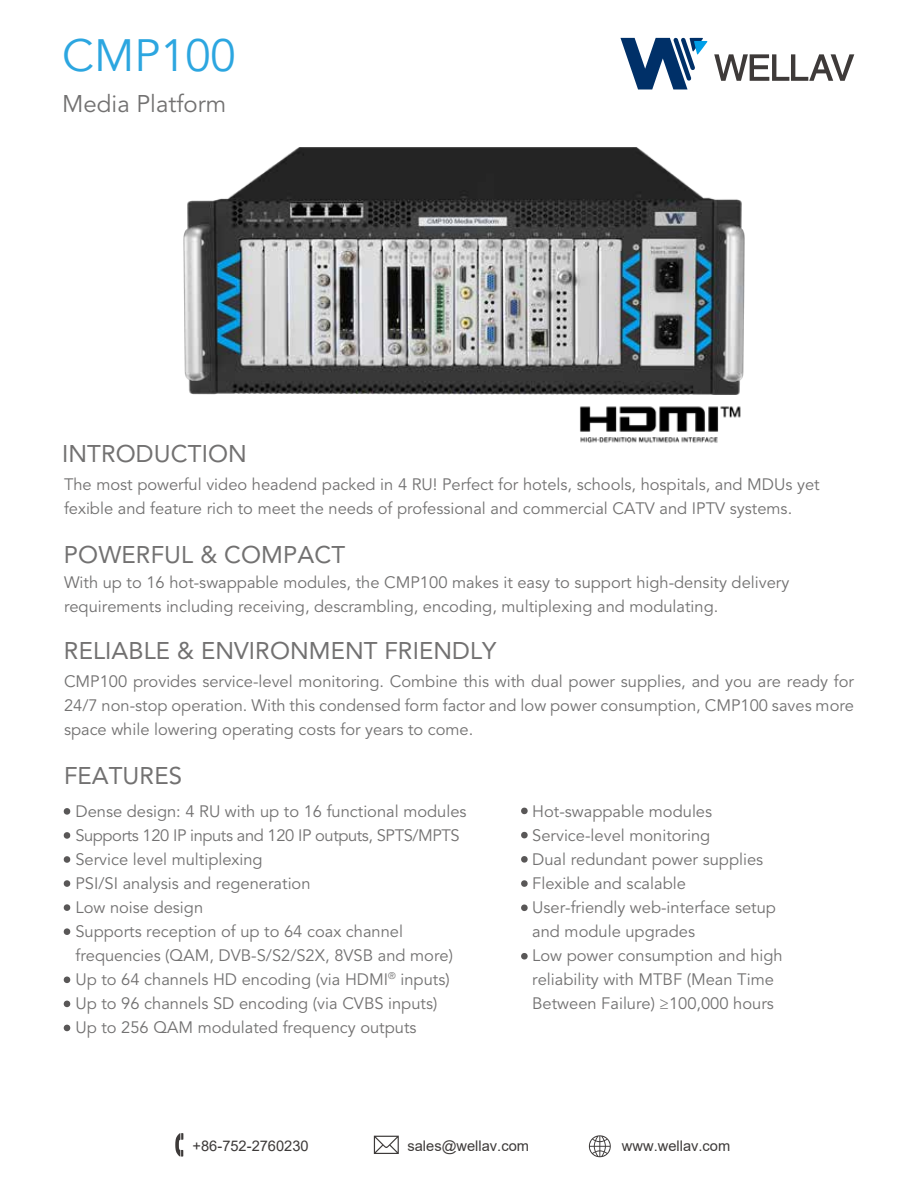
<style>
.page{position:relative;width:918px;height:1188px;background:#fff}
.page>*{position:absolute;margin:0;border:0;box-sizing:border-box;transform-origin:0 0}
.t1{font:45.3px "Avenir LT Com";color:#2ca6e0}
.t2{font:24px "Avenir LT Std";letter-spacing:.005em;color:#727171}
.t3{font:24px "Avenir LT Std";color:#727171}
.t4{font:16.5px/24px "Avenir LT Std";color:#727171}
.t5{font:14.7px "Arial";color:#3d3a39}
</style>
<div class="page">
<img style="left:183px;top:147px;width:562px;height:247px">
<svg style="left:63px;top:808px;width:8px;height:7px"></svg>
<svg style="left:63px;top:832px;width:8px;height:7px"></svg>
<svg style="left:63px;top:856px;width:8px;height:7px"></svg>
<svg style="left:63px;top:880px;width:8px;height:7px"></svg>
<svg style="left:63px;top:904px;width:8px;height:7px"></svg>
<svg style="left:63px;top:928px;width:8px;height:7px"></svg>
<svg style="left:63px;top:1000px;width:8px;height:8px"></svg>
<svg style="left:63px;top:1024px;width:8px;height:8px"></svg>
<svg style="left:63px;top:976px;width:8px;height:7px"></svg>
<svg style="left:521px;top:807px;width:7px;height:8px"></svg>
<svg style="left:521px;top:832px;width:7px;height:7px"></svg>
<svg style="left:521px;top:856px;width:7px;height:7px"></svg>
<svg style="left:521px;top:880px;width:7px;height:7px"></svg>
<svg style="left:521px;top:904px;width:7px;height:7px"></svg>
<svg style="left:521px;top:953px;width:7px;height:7px"></svg>
<svg style="left:175px;top:1133px;width:8px;height:24px"></svg>
<svg style="left:589px;top:1135px;width:22px;height:22px"></svg>
<svg style="left:374px;top:1136px;width:25px;height:18px"></svg>
<svg style="left:620px;top:37px;width:87px;height:52px"></svg>
<svg style="left:714px;top:54px;width:140px;height:27px"></svg>
<img style="left:576px;top:390px;width:167px;height:53px">
<h1 class="t1" style="left:62px;top:28px;width:175px">CMP100</h1>
<h2 class="t3" style="left:62px;top:90px;width:165px">Media Platform</h2>
<h2 class="t2" style="left:62px;top:440px;width:186px">INTRODUCTION</h2>
<p class="t4" style="left:64px;top:473px;width:757px">The most powerful video headend packed in 4 RU! Perfect for hotels, schools, hospitals, and MDUs yet fexible and feature rich to meet the needs of professional and commercial CATV and IPTV systems.</p>
<h2 class="t2" style="left:64px;top:541px;width:283px">POWERFUL &amp; COMPACT</h2>
<p class="t4" style="left:64px;top:571px;width:727px">With up to 16 hot-swappable modules, the CMP100 makes it easy to support high-density delivery requirements including receiving, descrambling, encoding, multiplexing and modulating.</p>
<h2 class="t2" style="left:64px;top:636px;width:434px">RELIABLE &amp; ENVIRONMENT FRIENDLY</h2>
<p class="t4" style="left:64px;top:670px;width:792px;text-align:justify">CMP100 provides service-level monitoring. Combine this with dual power supplies, and you are ready for 24/7 non-stop operation. With this condensed form factor and low power consumption, CMP100 saves more space while lowering operating costs for years to come.</p>
<h2 class="t2" style="left:64px;top:761px;width:120px">FEATURES</h2>
<p class="t4" style="left:75px;top:800px;width:393px">Dense design: 4 RU with up to 16 functional modules Supports 120 IP inputs and 120 IP outputs, SPTS/MPTS Service level multiplexing<br>PSI/SI analysis and regeneration<br>Low noise design<br>Supports reception of up to 64 coax channel frequencies (QAM, DVB-S/S2/S2X, 8VSB and more)<br>Up to 64 channels HD encoding (via HDMI<sup>®</sup> inputs)<br>Up to 96 channels SD encoding (via CVBS inputs)<br>Up to 256 QAM modulated frequency outputs</p>
<p class="t4" style="left:532px;top:799px;width:252px">Hot-swappable modules<br>Service-level monitoring<br>Dual redundant power supplies<br>Flexible and scalable<br>User-friendly web-interface setup and module upgrades<br>Low power consumption and high reliability with MTBF (Mean Time<br>Between Failure) ≥100,000 hours</p>
<p class="t5" style="left:193px;top:1136px;width:118px">+86-752-2760230</p>
<p class="t5" style="left:407px;top:1136px;width:123px">sales@wellav.com</p>
<p class="t5" style="left:622px;top:1136px;width:110px">www.wellav.com</p>
</div>
